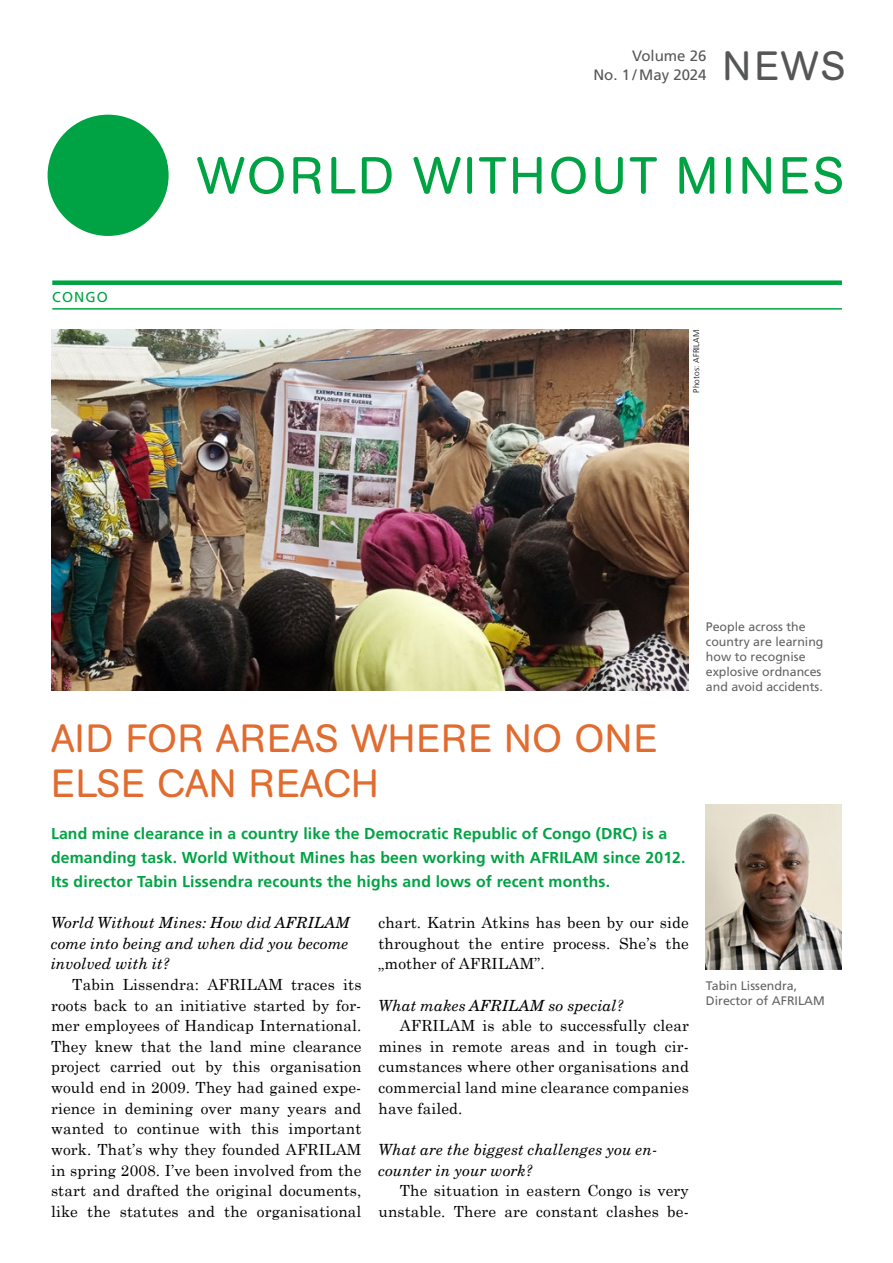
<style>
.page{position:relative;width:893px;height:1263px;background:#fff}
.page>*{position:absolute;margin:0;border:0;box-sizing:border-box;transform-origin:0 0}
.t1{font:40.5px "AG Book Rounded";color:#555756}
._02_Titel_Rot_E{font:39px/45px "AG Book Rounded";letter-spacing:.01em;color:#e16c30}
._03_Lead_E{font:700 15.75px/24px "Frutiger LT Com";letter-spacing:.01em;color:#00a344}
._04_Lauftext_mEinzug_E{font:15.3px/20.5px "Century Schoolbook";letter-spacing:.01em;color:#000;text-align:justify}
.WoM_Interviewfrage_E{font:italic 15.3px/20.7px "New Century Schlbk LT Std";letter-spacing:.01em;color:#000;text-align:justify}
.t2{font:15px "Frutiger LT Com";color:#555756}
._01_Rubriktitel_E{font:14.25px "Frutiger LT Com";letter-spacing:.07em;color:#00a344}
._05_Bildlegende_E{font:12.3px/15px "Frutiger LT Com";color:#626463}
._05_Bildnachweis{font:300 8.25px "Frutiger LT Com";letter-spacing:.02em;color:#000}
</style>
<div class="page">
<div style="left:52px;top:280px;width:790px;height:5px;background:#00a344"></div>
<hr style="left:52px;top:308px;width:790px;height:2px;background:#00a344">
<img style="left:51px;top:330px;width:638px;height:361px">
<img style="left:706px;top:804px;width:136px;height:165px">
<div style="left:48px;top:115px;width:121px;height:121px;background:#00a344;border-radius:50%"></div>
<svg style="left:197px;top:157px;width:645px;height:37px"></svg>
<p class="_01_Rubriktitel_E" style="left:52px;top:288px;width:57px">CONGO</p>
<p class="t2" style="left:632px;top:47px;width:76px">Volume 26</p>
<p class="t2" style="left:593px;top:66px;width:115px">No. 1 / May 2024</p>
<p class="t1" style="left:722px;top:43px;width:125px">NEWS</p>
<p class="_05_Bildnachweis" style="left:692px;top:393px;width:64px;rotate:-90deg">Photos: AFRILAM</p>
<p class="_05_Bildlegende_E" style="left:706px;top:619px;width:119px">People across the country are learning how to recognise explosive ordnances</p>
<p class="_05_Bildlegende_E" style="left:706px;top:679px;width:118px">and avoid accidents.</p>
<p class="_02_Titel_Rot_E" style="left:51px;top:716px;width:608px">AID FOR AREAS WHERE NO ONE<br>ELSE CAN REACH</p>
<p class="_03_Lead_E" style="left:51px;top:821px;width:636px">Land mine clearance in a country like the Democratic Republic of Congo (DRC) is a demanding task. World Without Mines has been working with AFRILAM since 2012.<br>Its director Tabin Lissendra recounts the highs and lows of recent months.</p>
<p class="WoM_Interviewfrage_E" style="left:51px;top:912px;width:301px">World Without Mines: How did AFRILAM come into being and when did you become involved with it?</p>
<p class="_04_Lauftext_mEinzug_E" style="left:51px;top:974px;width:312px;text-indent:21px">Tabin Lissendra: AFRILAM traces its roots back to an initiative started by for&shy;mer employees of Handicap International.<br>They knew that the land mine clearance project carried out by this organisation would end in 2009. They had gained expe&shy;rience in demining over many years and wanted to continue with this important work. That’s why they founded AFRILAM in spring 2008. I’ve been involved from the start and drafted the original documents, like the statutes and the organisational</p>
<p class="_04_Lauftext_mEinzug_E" style="left:378px;top:912px;width:312px">chart. Katrin Atkins has been by our side throughout the entire process. She’s the „mother of AFRILAM”.</p>
<p class="WoM_Interviewfrage_E" style="left:378px;top:995px;width:247px">What makes AFRILAM so special?</p>
<p class="_04_Lauftext_mEinzug_E" style="left:378px;top:1015px;width:312px;text-indent:21px">AFRILAM is able to successfully clear mines in remote areas and in tough cir&shy;cumstances where other organisations and commercial land mine clearance companies have failed.</p>
<p class="WoM_Interviewfrage_E" style="left:378px;top:1139px;width:281px">What are the biggest challenges you en&shy;counter in your work?</p>
<p class="_04_Lauftext_mEinzug_E" style="left:378px;top:1180px;width:312px;text-align:right">The situation in eastern Congo is very unstable. There are constant clashes be-</p>
<p class="_05_Bildlegende_E" style="left:706px;top:978px;width:120px">Tabin Lissendra,<br>Director of AFRILAM</p>
</div>
